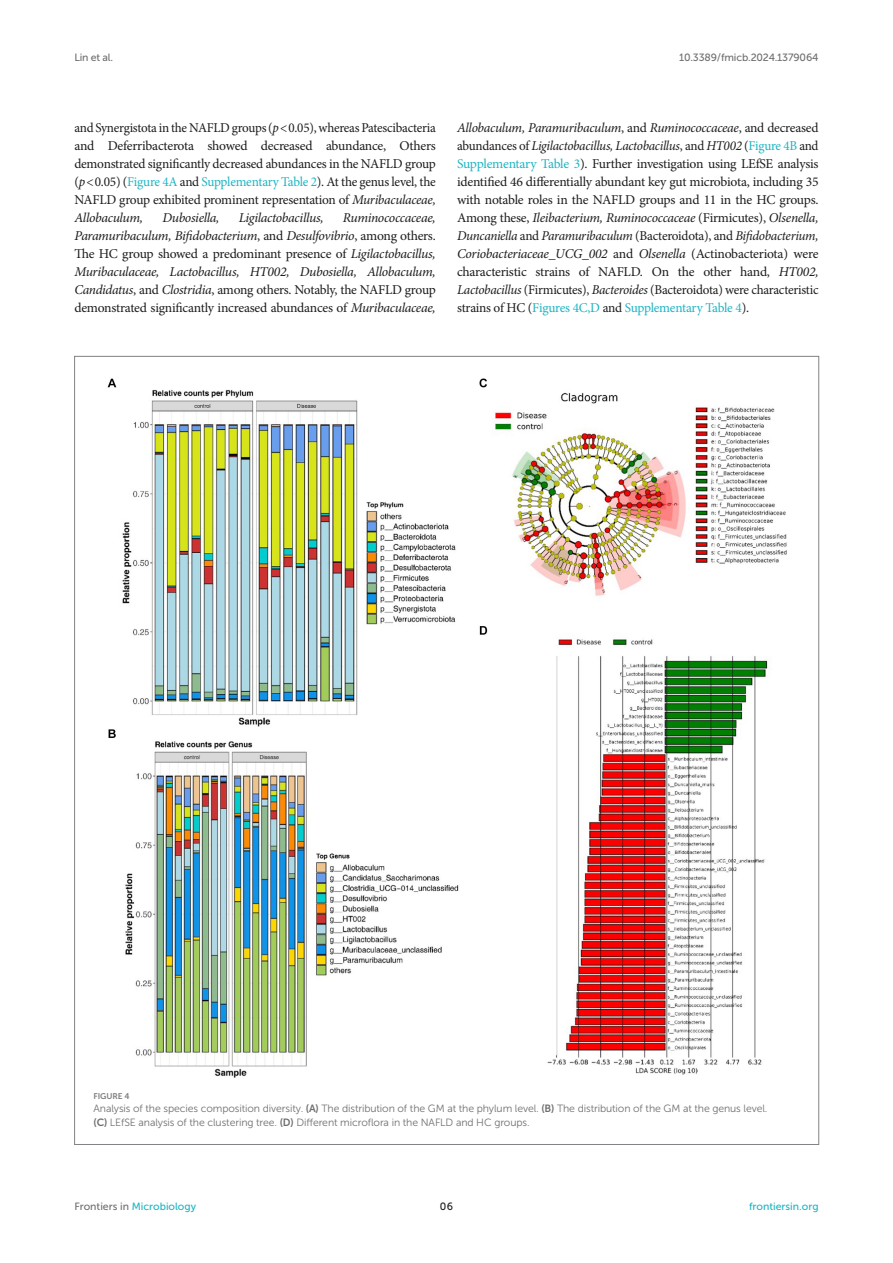
<style>
.page{position:relative;width:893px;height:1263px;background:#fff}
.page>*{position:absolute;margin:0;border:0;box-sizing:border-box;transform-origin:0 0}
.TEXT_FLUSH{font:13.5px/18px "Minion Pro";letter-spacing:-.02em;color:#1b1c1b;text-align:justify}
.TEXT_FLUSH-2{font:italic 13.5px/18px "Minion Pro";letter-spacing:-.025em;color:#1b1c1b;text-align:justify}
.FIG_LEG{font:10.5px/13.5px "Museo Sans 300";letter-spacing:-.01em;color:#706f70}
.t1{font:10.5px "Museo Sans 500";color:#1db5c3}
.t2{font:10.5px "Museo Sans 500";letter-spacing:-.015em;color:#706f70}
.t3{font:10.5px "Museo Sans 500";color:#1b1c1b}
.FIG_HD{font:8.25px "Museo Sans 700";letter-spacing:-.01em;color:#7e7f7f}
.s1{font-style:italic}
.s2{color:#1db5c3}
.s3{font-style:normal}
.s4{font-family:"Museo Sans 700"}
.s5{color:#706f70}
</style>
<div class="page">
<img style="left:107px;top:378px;width:680px;height:700px">
<p class="t2" style="left:74px;top:51px;width:40px">Lin et al.</p>
<p class="t2" style="left:679px;top:51px;width:141px">10.3389/fmicb.2024.1379064</p>
<p class="TEXT_FLUSH" style="left:74px;top:119px;width:363px">and Synergistota in the NAFLD groups (<span class="s1">p</span>&lt;0.05), whereas Patescibacteria and Deferribacterota showed decreased abundance, Others demonstrated significantly decreased abundances in the NAFLD group (<span class="s1">p</span>&lt;0.05) (<span class="s2">Figure 4A</span> and <span class="s2">Supplementary Table 2</span>). At the genus level, the NAFLD group exhibited prominent representation of <span class="s1">Muribaculaceae, Allobaculum,</span></p>
<p class="TEXT_FLUSH-2" style="left:162px;top:209px;width:59px">Dubosiella,</p>
<p class="TEXT_FLUSH-2" style="left:239px;top:209px;width:86px">Ligilactobacillus,</p>
<p class="TEXT_FLUSH-2" style="left:74px;top:209px;width:363px;text-indent:268px">Ruminococcaceae, Paramuribaculum, Bifidobacterium<span class="s3">, and</span> Desulfovibrio<span class="s3">, among others.<br>The HC group showed a predominant presence of</span> Ligilactobacillus, Muribaculaceae, Lactobacillus, HT002, Dubosiella, Allobaculum, Candidatus<span class="s3">, and</span> Clostridia<span class="s3">, among others. Notably, the NAFLD group demonstrated significantly increased abundances of</span> Muribaculaceae,</p>
<p class="TEXT_FLUSH" style="left:457px;top:119px;width:363px"><span class="s1">Allobaculum, Paramuribaculum</span>, and <span class="s1">Ruminococcaceae</span>, and decreased abundances of <span class="s1">Ligilactobacillus, Lactobacillus</span>, and <span class="s1">HT002</span> (<span class="s2">Figure 4B</span> and <span class="s2">Supplementary Table 3</span>). Further investigation using LEfSE analysis identified 46 differentially abundant key gut microbiota, including 35 with notable roles in the NAFLD groups and 11 in the HC groups.<br>Among these, <span class="s1">Ileibacterium, Ruminococcaceae</span> (Firmicutes), <span class="s1">Olsenella, Duncaniella</span> and <span class="s1">Paramuribaculum</span> (Bacteroidota), and <span class="s1">Bifidobacterium, Coriobacteriaceae_UCG_002</span> and <span class="s1">Olsenella</span> (Actinobacteriota) were characteristic strains of NAFLD. On the other hand, <span class="s1">HT002, Lactobacillus</span> (Firmicutes), <span class="s1">Bacteroides</span> (Bacteroidota) were characteristic strains of HC (<span class="s2">Figures 4C,D</span> and <span class="s2">Supplementary Table 4</span>).</p>
<p class="FIG_HD" style="left:94px;top:1091px;width:37px">FIGURE 4</p>
<p class="FIG_LEG" style="left:94px;top:1102px;width:675px">Analysis of the species composition diversity. <span class="s4">(A)</span> The distribution of the GM at the phylum level. <span class="s4">(B)</span> The distribution of the GM at the genus level. <span class="s4">(C)</span> LEfSE analysis of the clustering tree. <span class="s4">(D)</span> Different microflora in the NAFLD and HC groups.</p>
<p class="t1" style="left:74px;top:1200px;width:123px"><span class="s5">Frontiers in</span> Microbiology</p>
<p class="t3" style="left:440px;top:1200px;width:15px">06</p>
<p class="t1" style="left:749px;top:1200px;width:71px">frontiersin.org</p>
</div>
